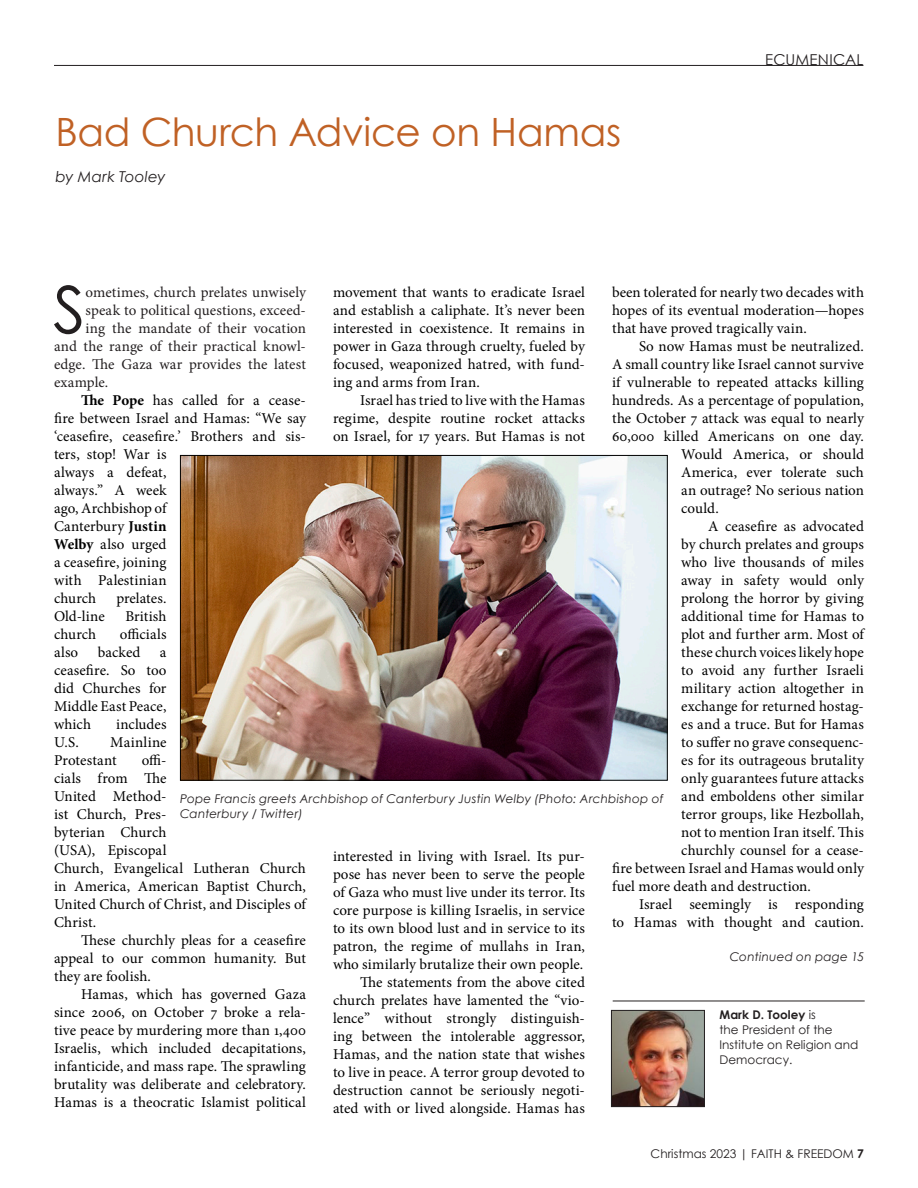
<style>
.page{position:relative;width:918px;height:1188px;background:#fff}
.page>*{position:absolute;margin:0;border:0;box-sizing:border-box;transform-origin:0 0}
.Body_Text_-_Dropped_Cap{font:65.1px "Century Gothic";color:#231f20}
.Brief_Headline{font:39px "Century Gothic";letter-spacing:-.005em;color:#c06125}
.Body_Text{font:15px/18px "Minion Pro";letter-spacing:.005em;color:#000;text-align:justify}
.Body_Text_-_Dropped_Cap-2{font:15px "Minion Pro";letter-spacing:.005em;color:#231f20}
.Byline{font:italic 15px "Century Gothic";letter-spacing:.01em;color:#231f20}
.Section_heading_w__underscore{font:15px "Century Gothic";letter-spacing:.015em;color:#231f20}
.Cutline{font:italic 12px/14.4px "Century Gothic";letter-spacing:.02em;color:#231f20}
.Century_Gothic_author_bio{font:12px/15px "Century Gothic";color:#231f20}
.s1{font-weight:700}
</style>
<div class="page">
<hr style="left:54px;top:65px;width:809px;height:1px;background:#231f20">
<img style="left:182px;top:457px;width:484px;height:322px">
<div style="left:180px;top:455px;width:488px;height:326px;border:1px solid #000"></div>
<hr style="left:613px;top:1001px;width:252px;height:1px;background:#231f20">
<img style="left:613px;top:1012px;width:90px;height:93px">
<div style="left:611px;top:1010px;width:94px;height:97px;border:1px solid #231f20"></div>
<p class="Brief_Headline" style="left:55px;top:104px;width:567px">Bad Church Advice on Hamas</p>
<p class="Byline" style="left:55px;top:166px;width:112px">by Mark Tooley</p>
<p class="Section_heading_w__underscore" style="left:765px;top:49px;width:100px">ECUMENICAL</p>
<p class="Body_Text_-_Dropped_Cap" style="left:53px;top:264px;width:34px">S</p>
<p class="Body_Text_-_Dropped_Cap-2" style="left:86px;top:282px;width:222px">ometimes, church prelates unwisely</p>
<p class="Body_Text" style="left:333px;top:283px;width:254px">movement that wants to eradicate Israel and establish a caliphate. It’s never been interested in coexistence. It remains in power in Gaza through cruelty, fueled by focused, weaponized hatred, with fund&shy;ing and arms from Iran.</p>
<p class="Body_Text" style="left:333px;top:391px;width:254px;text-indent:27px">Israel has tried to live with the Hamas regime, despite routine rocket attacks on Israel, for 17 years. But Hamas is not</p>
<p class="Body_Text" style="left:612px;top:283px;width:254px">been tolerated for nearly two decades with hopes of its eventual moderation—hopes that have proved tragically vain.</p>
<p class="Body_Text" style="left:639px;top:337px;width:226px">So now Hamas must be neutralized.</p>
<p class="Body_Text" style="left:612px;top:355px;width:254px">A small country like Israel cannot survive</p>
<p class="Body_Text" style="left:612px;top:373px;width:254px">if vulnerable to repeated attacks killing</p>
<p class="Body_Text" style="left:612px;top:391px;width:253px">hundreds. As a percentage of population,</p>
<p class="Body_Text" style="left:612px;top:409px;width:253px">the October 7 attack was equal to nearly</p>
<p class="Body_Text" style="left:612px;top:427px;width:253px">60,000 killed Americans on one day.</p>
<p class="Body_Text" style="left:681px;top:445px;width:184px">Would America, or should</p>
<p class="Body_Text" style="left:681px;top:463px;width:184px">America, ever tolerate such</p>
<p class="Body_Text" style="left:681px;top:481px;width:184px">an outrage? No serious nation</p>
<p class="Body_Text" style="left:681px;top:499px;width:39px">could.</p>
<p class="Body_Text" style="left:708px;top:517px;width:157px">A ceasefire as advocated</p>
<p class="Body_Text" style="left:681px;top:535px;width:184px">by church prelates and groups</p>
<p class="Body_Text" style="left:681px;top:553px;width:184px">who live thousands of miles</p>
<p class="Body_Text" style="left:681px;top:571px;width:184px">away in safety would only</p>
<p class="Body_Text" style="left:681px;top:589px;width:184px">prolong the horror by giving</p>
<p class="Body_Text" style="left:681px;top:607px;width:184px">additional time for Hamas to</p>
<p class="Body_Text" style="left:681px;top:625px;width:184px">plot and further arm. Most of</p>
<p class="Body_Text" style="left:681px;top:643px;width:184px">these church voices likely hope</p>
<p class="Body_Text" style="left:681px;top:661px;width:184px">to avoid any further Israeli</p>
<p class="Body_Text" style="left:681px;top:679px;width:184px">military action altogether in</p>
<p class="Body_Text" style="left:681px;top:697px;width:184px">exchange for returned hostag-</p>
<p class="Body_Text" style="left:681px;top:715px;width:184px">es and a truce. But for Hamas</p>
<p class="Body_Text" style="left:681px;top:733px;width:184px">to suffer no grave consequenc-</p>
<p class="Body_Text" style="left:681px;top:751px;width:184px">es for its outrageous brutality</p>
<p class="Body_Text" style="left:681px;top:769px;width:184px">only guarantees future attacks</p>
<p class="Body_Text" style="left:681px;top:787px;width:184px">and emboldens other similar</p>
<p class="Body_Text" style="left:681px;top:805px;width:184px">terror groups, like Hezbollah,</p>
<p class="Body_Text" style="left:681px;top:823px;width:184px">not to mention Iran itself. This</p>
<p class="Body_Text" style="left:681px;top:841px;width:184px">churchly counsel for a cease-</p>
<p class="Body_Text" style="left:612px;top:859px;width:254px">fire between Israel and Hamas would only</p>
<p class="Body_Text" style="left:612px;top:877px;width:201px">fuel more death and destruction.</p>
<p class="Body_Text" style="left:612px;top:895px;width:254px;text-align:right">Israel seemingly is responding<br>to Hamas with thought and caution.</p>
<p class="Body_Text_-_Dropped_Cap-2" style="left:86px;top:300px;width:222px">speak to political questions, exceed-</p>
<p class="Body_Text_-_Dropped_Cap-2" style="left:86px;top:318px;width:222px">ing the mandate of their vocation</p>
<p class="Body_Text_-_Dropped_Cap-2" style="left:54px;top:336px;width:254px">and the range of their practical knowl-</p>
<p class="Body_Text_-_Dropped_Cap-2" style="left:54px;top:354px;width:253px">edge. The Gaza war provides the latest</p>
<p class="Body_Text_-_Dropped_Cap-2" style="left:54px;top:372px;width:56px">example.</p>
<p class="Body_Text" style="left:54px;top:391px;width:254px;text-align:left;text-indent:27px"><span class="s1">The Pope</span> has called for a cease&shy;fire between Israel and Hamas: “We say ‘ceasefire, ceasefire.’ Brothers and sis&shy;ters, stop! War is<br>always a defeat,<br>always.” A week<br>ago, Archbishop of<br>Canterbury <span class="s1">Justin<br>Welby</span> also urged<br>a ceasefire, joining<br>with Palestinian<br>church</p>
<p class="Body_Text" style="left:116px;top:589px;width:52px">prelates.</p>
<p class="Body_Text" style="left:54px;top:607px;width:52px">Old-line</p>
<p class="Body_Text" style="left:125px;top:607px;width:43px">British</p>
<p class="Body_Text" style="left:54px;top:625px;width:44px">church</p>
<p class="Body_Text" style="left:120px;top:625px;width:48px">officials</p>
<p class="Body_Text" style="left:54px;top:643px;width:26px">also</p>
<p class="Body_Text" style="left:98px;top:643px;width:44px">backed</p>
<p class="Body_Text" style="left:54px;top:643px;width:114px;text-indent:106px">a ceasefire. So too did Churches for Middle East Peace, which</p>
<p class="Body_Text" style="left:116px;top:715px;width:52px">includes</p>
<p class="Body_Text" style="left:54px;top:733px;width:114px;text-indent:56px">Mainline<br>Protestant</p>
<p class="Body_Text" style="left:54px;top:733px;width:26px">U.S.</p>
<p class="Body_Text" style="left:54px;top:751px;width:253px;text-align:left;text-indent:88px">offi-<br>cials from The<br>United Method-<br>ist Church, Pres-<br>byterian Church<br>(USA), Episcopal<br>Church, Evangelical Lutheran Church in America, American Baptist Church,<br>United Church of Christ, and Disciples of<br>Christ.</p>
<p class="Body_Text" style="left:54px;top:931px;width:254px;text-indent:27px">These churchly pleas for a ceasefire appeal to our common humanity. But they are foolish.</p>
<p class="Body_Text" style="left:54px;top:985px;width:254px;text-indent:27px">Hamas, which has governed Gaza since 2006, on October 7 broke a rela&shy;tive peace by murdering more than 1,400<br>Israelis, which included decapitations, infanticide, and mass rape. The sprawling brutality was deliberate and celebratory.<br>Hamas is a theocratic Islamist political</p>
<p class="Cutline" style="left:180px;top:791px;width:485px">Pope Francis greets Archbishop of Canterbury Justin Welby (Photo: Archbishop of<br>Canterbury / Twitter)</p>
<p class="Body_Text" style="left:333px;top:847px;width:254px">interested in living with Israel. Its pur&shy;pose has never been to serve the people of Gaza who must live under its terror. Its core purpose is killing Israelis, in service to its own blood lust and in service to its patron, the regime of mullahs in Iran, who similarly brutalize their own people.</p>
<p class="Body_Text" style="left:333px;top:973px;width:254px;text-indent:27px">The statements from the above cited church prelates have lamented the “vio&shy;lence” without strongly distinguish&shy;ing between the intolerable aggressor, Hamas, and the nation state that wishes to live in peace. A terror group devoted to destruction cannot be seriously negoti&shy;ated with or lived alongside. Hamas has</p>
<p class="Cutline" style="left:730px;top:950px;width:136px">Continued on page 15</p>
<p class="Century_Gothic_author_bio" style="left:720px;top:1007px;width:140px"><span class="s1">Mark D. Tooley</span> is<br>the President of the<br>Institute on Religion and<br>Democracy.</p>
<p class="Century_Gothic_author_bio" style="left:651px;top:1146px;width:215px">Christmas 2023 | FAITH &amp; FREEDOM <span class="s1">7</span></p>
</div>
